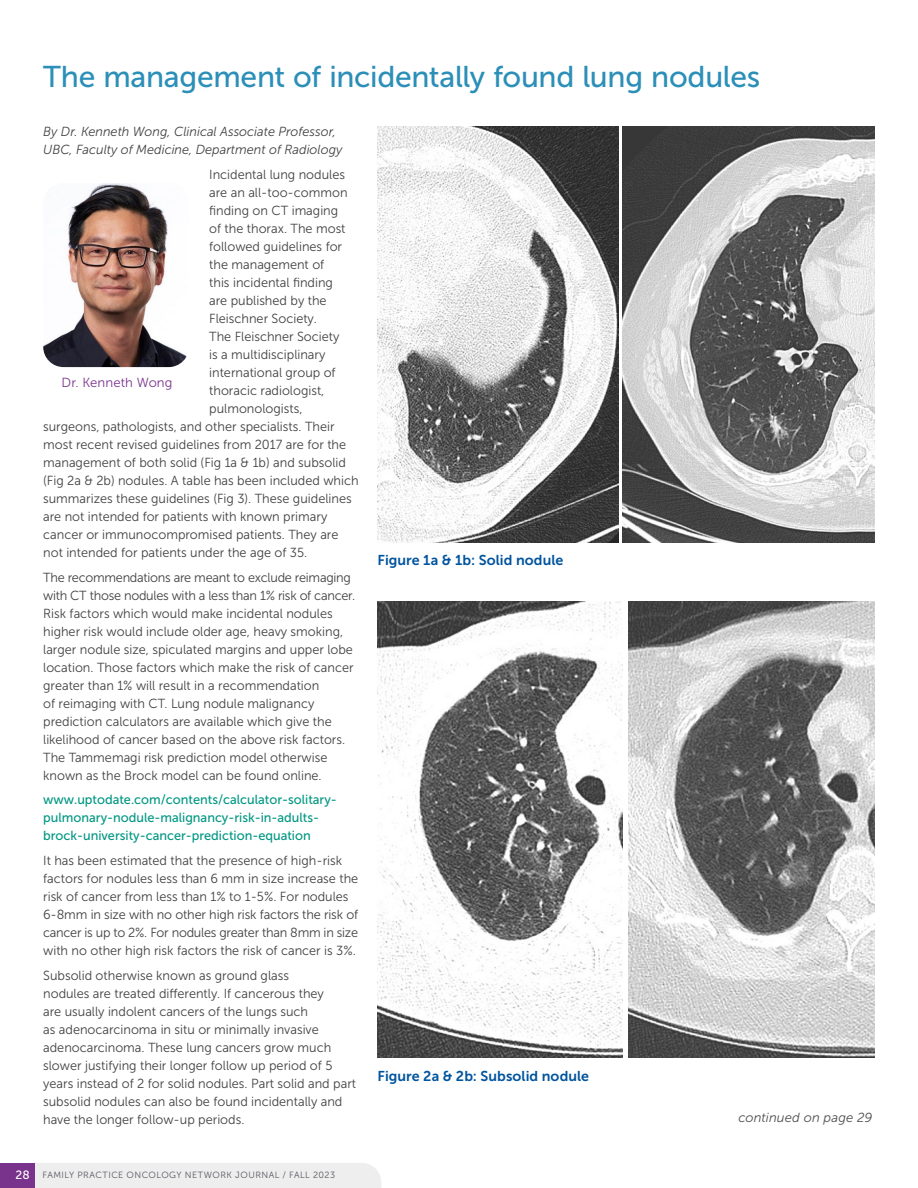
<style>
.page{position:relative;width:918px;height:1188px;background:#fff}
.page>*{position:absolute;margin:0;border:0;box-sizing:border-box;transform-origin:0 0}
.t1{font:30px "Museo Sans 500";letter-spacing:-.01em;color:#2b8fb8}
.t2{font:14.25px "Museo Sans 700";letter-spacing:.005em;color:#00549e}
.t3{font:13.2px/18px "Museo Sans 300";color:#414042}
.t4{font:13.2px/18px "Museo Sans 500";color:#009783}
.t5{font:italic 13.2px/18px "Museo Sans 300";color:#414042}
.t6{font:italic 13.2px "Museo Sans 300";letter-spacing:.005em;color:#4d4d4f}
.t7{font:13.2px "Museo Sans 300";letter-spacing:.01em;color:#7a338c}
.t8{font:9px "Museo Sans 300";letter-spacing:.055em;color:#54565b}
.s1{font-family:"Museo Sans 500";font-size:12px;color:#fff}
</style>
<div class="page">
<img style="left:378px;top:126px;width:240px;height:417px">
<img style="left:622px;top:126px;width:253px;height:417px">
<img style="left:378px;top:602px;width:244px;height:456px">
<img style="left:629px;top:602px;width:246px;height:455px">
<img style="left:43px;top:183px;width:144px;height:184px">
<div style="left:35px;top:1163px;width:346px;height:25px;background:#eeeeef"></div>
<div style="left:0;top:1163px;width:35px;height:25px;background:#7a338c"></div>
<h1 class="t1" style="left:43px;top:61px;width:718px">The management of incidentally found lung nodules</h1>
<p class="t5" style="left:43px;top:123px;width:301px">By Dr. Kenneth Wong, Clinical Associate Professor,<br>UBC, Faculty of Medicine, Department of Radiology</p>
<p class="t3" style="left:209px;top:166px;width:137px">Incidental lung nodules</p>
<p class="t3" style="left:209px;top:184px;width:140px">are an all-too-common</p>
<p class="t3" style="left:209px;top:201px;width:131px">finding on CT imaging</p>
<p class="t3" style="left:209px;top:219px;width:138px">of the thorax. The most</p>
<p class="t3" style="left:209px;top:237px;width:134px">followed guidelines for</p>
<p class="t3" style="left:209px;top:255px;width:117px">the management of</p>
<p class="t3" style="left:209px;top:273px;width:125px">this incidental finding</p>
<p class="t3" style="left:209px;top:291px;width:119px">are published by the</p>
<p class="t3" style="left:209px;top:309px;width:109px">Fleischner Society.</p>
<p class="t3" style="left:209px;top:327px;width:132px">The Fleischner Society</p>
<p class="t3" style="left:209px;top:345px;width:118px">is a multidisciplinary</p>
<p class="t3" style="left:209px;top:363px;width:128px">international group of</p>
<p class="t3" style="left:209px;top:381px;width:117px">thoracic radiologist,</p>
<p class="t3" style="left:209px;top:399px;width:95px">pulmonologists,</p>
<p class="t3" style="left:43px;top:417px;width:293px">surgeons, pathologists, and other specialists. Their</p>
<p class="t3" style="left:43px;top:435px;width:305px">most recent revised guidelines from 2017 are for the</p>
<p class="t3" style="left:43px;top:453px;width:304px">management of both solid (Fig 1a &amp; 1b) and subsolid</p>
<p class="t3" style="left:43px;top:471px;width:317px">(Fig 2a &amp; 2b) nodules. A table has been included which</p>
<p class="t3" style="left:43px;top:489px;width:310px">summarizes these guidelines (Fig 3). These guidelines</p>
<p class="t3" style="left:43px;top:507px;width:286px">are not intended for patients with known primary</p>
<p class="t3" style="left:43px;top:525px;width:297px">cancer or immunocompromised patients. They are</p>
<p class="t3" style="left:43px;top:543px;width:266px">not intended for patients under the age of 35.</p>
<p class="t3" style="left:43px;top:568px;width:313px">The recommendations are meant to exclude reimaging with CT those nodules with a less than 1% risk of cancer.<br>Risk factors which would make incidental nodules higher risk would include older age, heavy smoking, larger nodule size, spiculated margins and upper lobe location. Those factors which make the risk of cancer greater than 1% will result in a recommendation<br>of reimaging with CT. Lung nodule malignancy prediction calculators are available which give the likelihood of cancer based on the above risk factors.<br>The Tammemagi risk prediction model otherwise known as the Brock model can be found online.</p>
<p class="t4" style="left:43px;top:791px;width:295px">www.uptodate.com/contents/calculator-solitary&shy;pulmonary-nodule-malignancy-risk-in-adults&shy;brock-university-cancer-prediction-equation</p>
<p class="t3" style="left:43px;top:852px;width:317px">It has been estimated that the presence of high-risk factors for nodules less than 6 mm in size increase the risk of cancer from less than 1% to 1-5%. For nodules 6-8mm in size with no other high risk factors the risk of cancer is up to 2%. For nodules greater than 8mm in size with no other high risk factors the risk of cancer is 3%.</p>
<p class="t3" style="left:43px;top:966px;width:314px">Subsolid otherwise known as ground glass<br>nodules are treated differently. If cancerous they<br>are usually indolent cancers of the lungs such<br>as adenocarcinoma in situ or minimally invasive adenocarcinoma. These lung cancers grow much slower justifying their longer follow up period of 5 years instead of 2 for solid nodules. Part solid and part subsolid nodules can also be found incidentally and have the longer follow-up periods.</p>
<p class="t7" style="left:62px;top:375px;width:113px">Dr. Kenneth Wong</p>
<p class="t8" style="left:16px;top:1171px;width:321px"><span class="s1">28</span> FAMILY PRACTICE ONCOLOGY NETWORK JOURNAL / FALL 2023</p>
<p class="t2" style="left:378px;top:552px;width:187px">Figure 1a &amp; 1b: Solid nodule</p>
<p class="t2" style="left:378px;top:1068px;width:213px">Figure 2a &amp; 2b: Subsolid nodule</p>
<p class="t6" style="left:738px;top:1111px;width:136px">continued on page 29</p>
</div>
